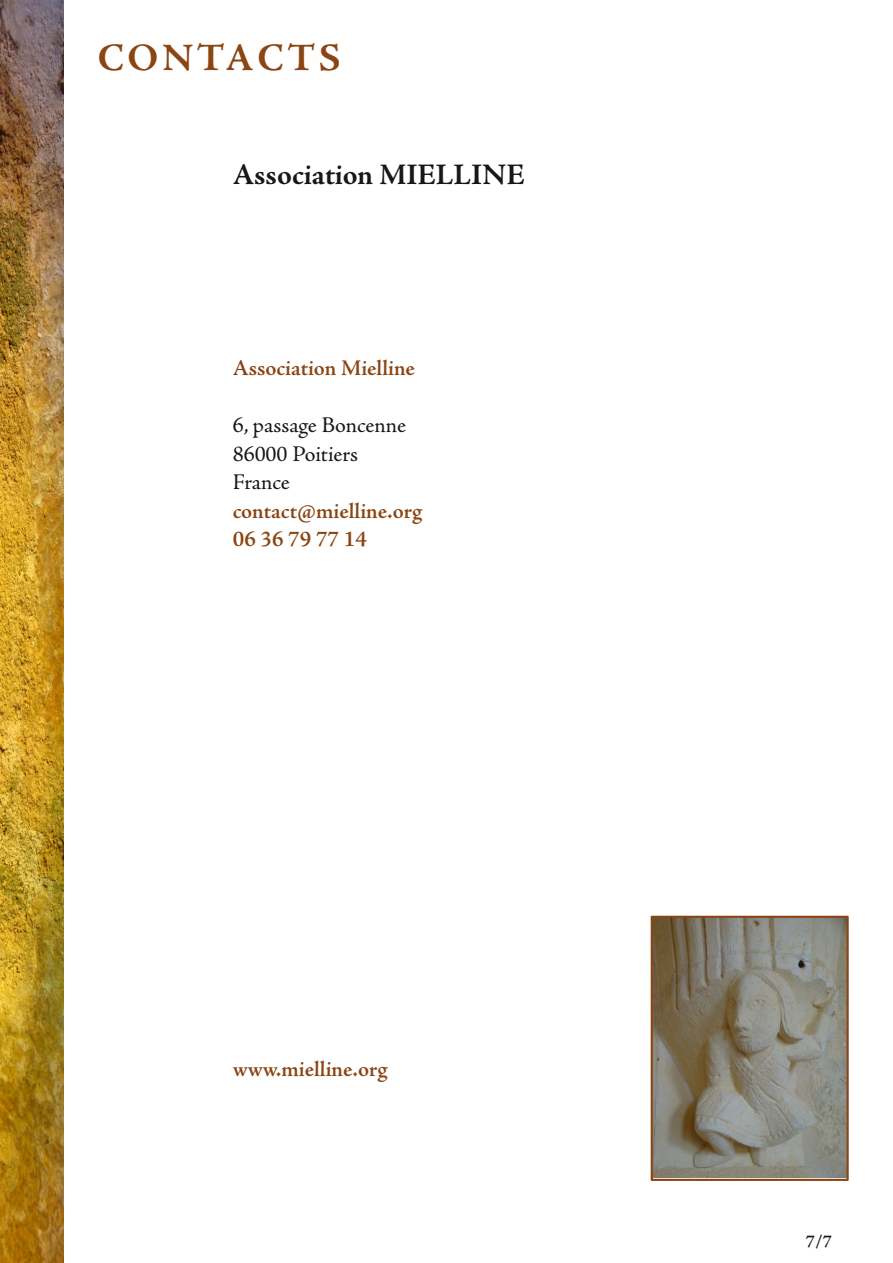
<style>
.page{position:relative;width:893px;height:1263px;background:#fff}
.page>*{position:absolute;margin:0;border:0;box-sizing:border-box;transform-origin:0 0}
.t1{font:700 39px "Adobe Jenson Pro";letter-spacing:.09em;color:#8b4513}
.t2{font:700 30px "Adobe Jenson Pro";color:#181715}
.t3{font:600 22.5px/28.5px "Adobe Jenson Pro";color:#8b4513}
.t4{font:22.5px/28.5px "Adobe Jenson Pro";letter-spacing:-.005em;color:#181715}
.t5{font:600 18px "Adobe Jenson Pro";color:#181715}
</style>
<div class="page">
<img style="left:0;top:0;width:64px;height:1263px">
<img style="left:654px;top:919px;width:192px;height:259px">
<div style="left:651px;top:916px;width:198px;height:265px;border:2px solid #8b4513"></div>
<h1 class="t1" style="left:98px;top:42px;width:244px">CONTACTS</h1>
<h2 class="t2" style="left:233px;top:162px;width:293px">Association MIELLINE</h2>
<p class="t3" style="left:233px;top:356px;width:184px">Association Mielline</p>
<p class="t4" style="left:233px;top:413px;width:175px">6, passage Boncenne<br>86000 Poitiers<br>France</p>
<p class="t3" style="left:233px;top:499px;width:191px">contact@mielline.org<br>06 36 79 77 14</p>
<p class="t3" style="left:233px;top:1057px;width:156px">www.mielline.org</p>
<p class="t5" style="left:806px;top:1234px;width:28px">7/7</p>
</div>
